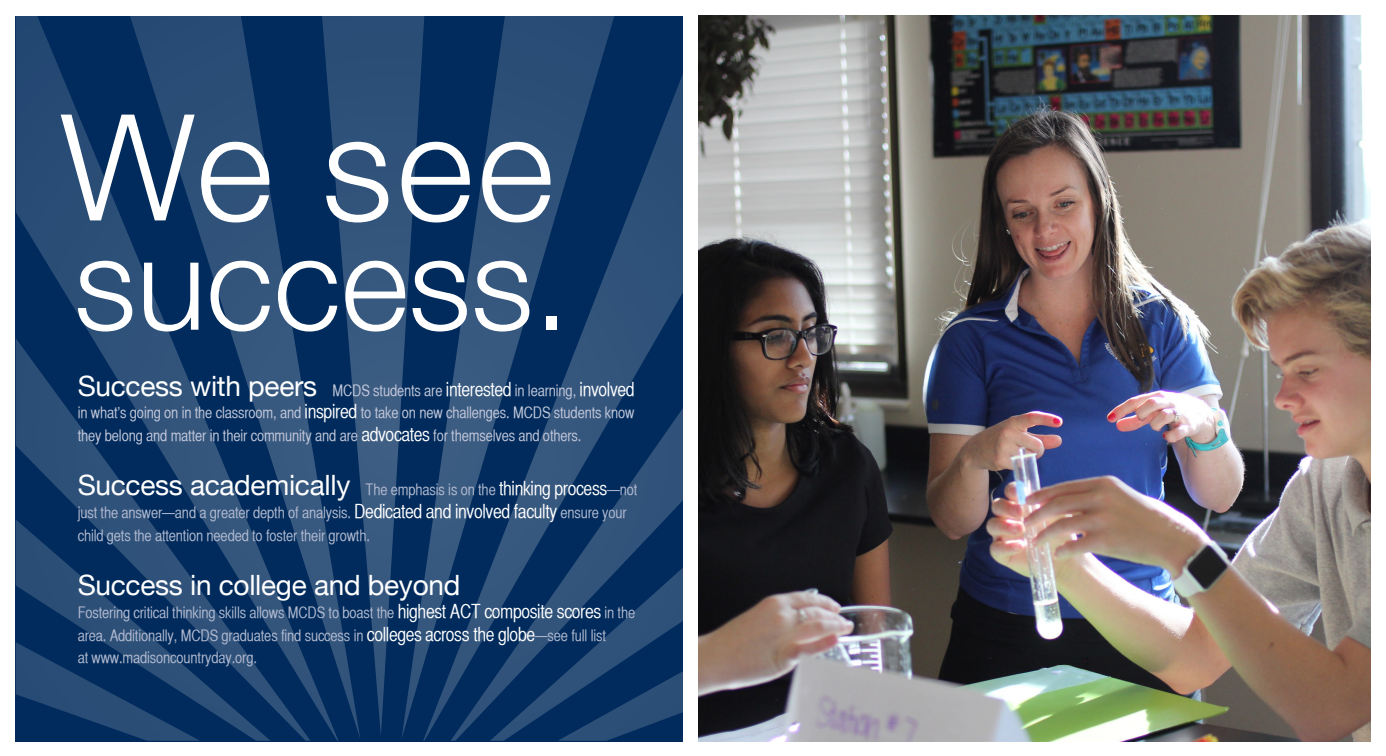
<style>
.page{position:relative;width:1386px;height:756px;background:#fff}
.page>*{position:absolute;margin:0;border:0;box-sizing:border-box;transform-origin:0 0}
.t1{font:300 148.22px "Helvetica Neue";color:#fff}
.t2{font:300 130.03px "Helvetica Neue";color:#fff}
.Front_body_copy{font:28px "Helvetica Neue";letter-spacing:-.01em;color:#fff}
.Front_body_copy-2{font:15.75px/22.8px "Helvetica CY Plain";letter-spacing:-.01em;color:#b4bbd1}
.Front_body_copy-3{font:15.75px/22.8px "Helvetica CY Plain";letter-spacing:-.01em;color:#c5c9db;text-align:justify}
.s1{font-family:"Helvetica Neue";font-size:28px;color:#fff}
.s2{font-size:19.25px;color:#fff}
</style>
<div class="page">
<img style="left:698px;top:16px;width:672px;height:725px">
<svg style="left:16px;top:16px;width:667px;height:725px;background:#173e6a"></svg>
<p class="t1" style="left:61px;top:48px;width:495px">We see</p>
<p class="t2" style="left:74px;top:179px;width:497px">success.</p>
<p class="Front_body_copy-3" style="left:78px;top:379px;width:559px"><span class="s1">Success with peers</span> MCDS students are <span class="s2">interested</span> in learning, <span class="s2">involved </span>in what’s going on in the classroom, and <span class="s2">inspired</span> to take on new challenges. MCDS students know they belong and matter in their community and are <span class="s2">advocates</span> for themselves and others.</p>
<p class="Front_body_copy-2" style="left:78px;top:479px;width:561px"><span class="s1">Success academically</span> The emphasis is on the <span class="s2">thinking process</span>—not just the answer—and a greater depth of analysis. <span class="s2">Dedicated and involved faculty</span> ensure your child gets the attention needed to foster their growth.</p>
<p class="Front_body_copy" style="left:78px;top:565px;width:384px">Success in college and beyond</p>
<p class="Front_body_copy-2" style="left:78px;top:601px;width:559px">Fostering critical thinking skills allows MCDS to boast the <span class="s2">highest ACT composite scores</span> in the area. Additionally, MCDS graduates find success in <span class="s2">colleges across the globe</span>—see full list<br>at www.madisoncountryday.org.</p>
</div>
